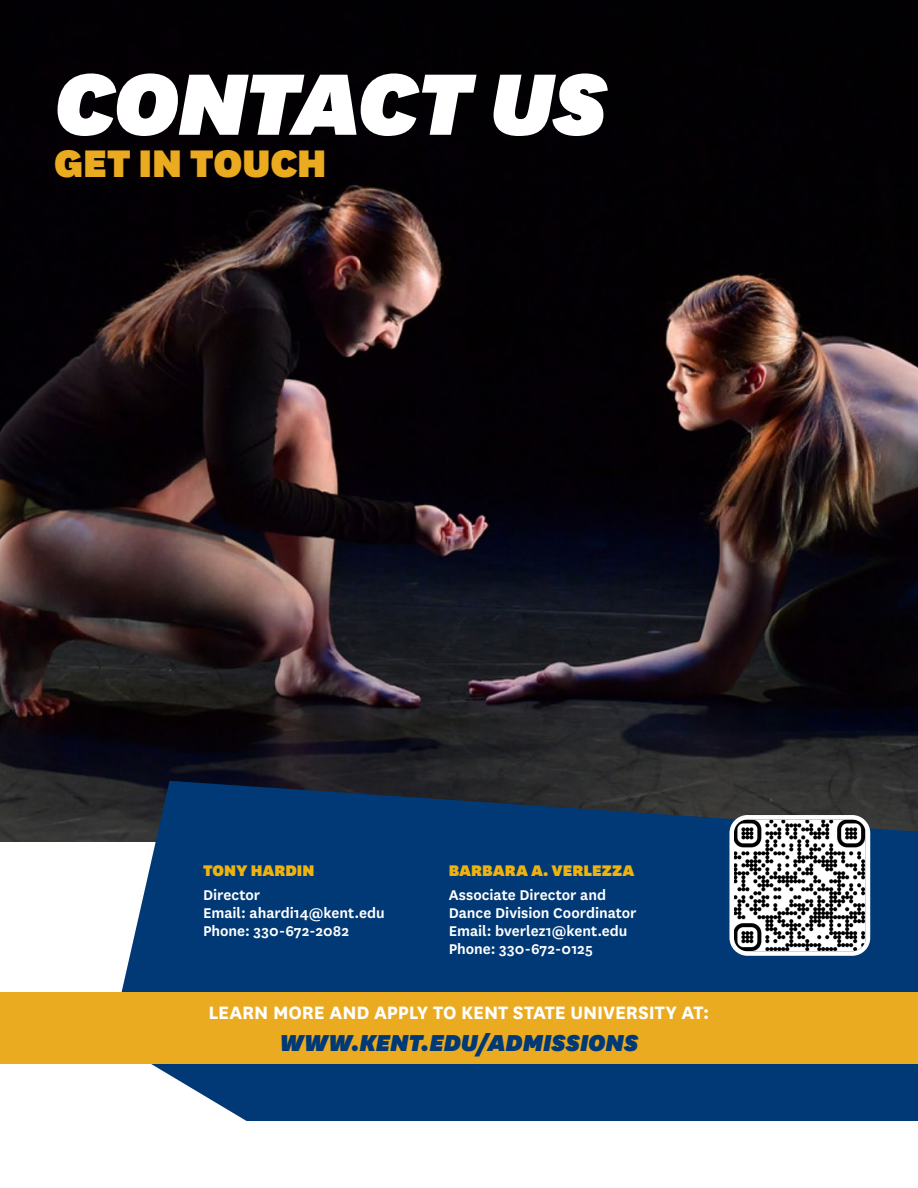
<style>
.page{position:relative;width:918px;height:1188px;background:#fff}
.page>*{position:absolute;margin:0;border:0;box-sizing:border-box;transform-origin:0 0}
.t1{font:italic 900 102px "National";letter-spacing:-.01em;color:#fff}
.t2{font:900 45px "National";color:#ebab21}
.t3{font:italic 900 27px "National";letter-spacing:.005em;color:#003976}
.t4{font:700 21px "National";letter-spacing:-.005em;color:#fff}
.t5{font:900 18px "National";color:#eeb310}
.t6{font:600 16.5px/18px "National";color:#fff}
</style>
<div class="page">
<img style="left:0;top:0;width:918px;height:842px">
<svg style="left:111px;top:781px;width:807px;height:340px;background:#124174"></svg>
<div style="left:0;top:993px;width:918px;height:71px;background:#ebab21"></div>
<img style="left:734px;top:820px;width:131px;height:131px">
<div style="left:729px;top:815px;width:141px;height:141px;border:4px solid #fff;border-radius:16px"></div>
<h1 class="t1" style="left:54px;top:33px;width:554px">CONTACT US</h1>
<h2 class="t2" style="left:54px;top:132px;width:274px">GET IN TOUCH</h2>
<p class="t5" style="left:203px;top:858px;width:113px">TONY HARDIN</p>
<p class="t6" style="left:203px;top:885px;width:183px">Director<br>Email: ahardi14@kent.edu<br>Phone: 330-672-2082</p>
<p class="t5" style="left:449px;top:858px;width:187px">BARBARA A. VERLEZZA</p>
<p class="t6" style="left:449px;top:885px;width:189px">Associate Director and<br>Dance Division Coordinator<br>Email: bverlez1@kent.edu<br>Phone: 330-672-0125</p>
<p class="t4" style="left:209px;top:998px;width:502px">LEARN MORE AND APPLY TO KENT STATE UNIVERSITY AT:</p>
<h3 class="t3" style="left:280px;top:1024px;width:360px">WWW.KENT.EDU/ADMISSIONS</h3>
</div>
